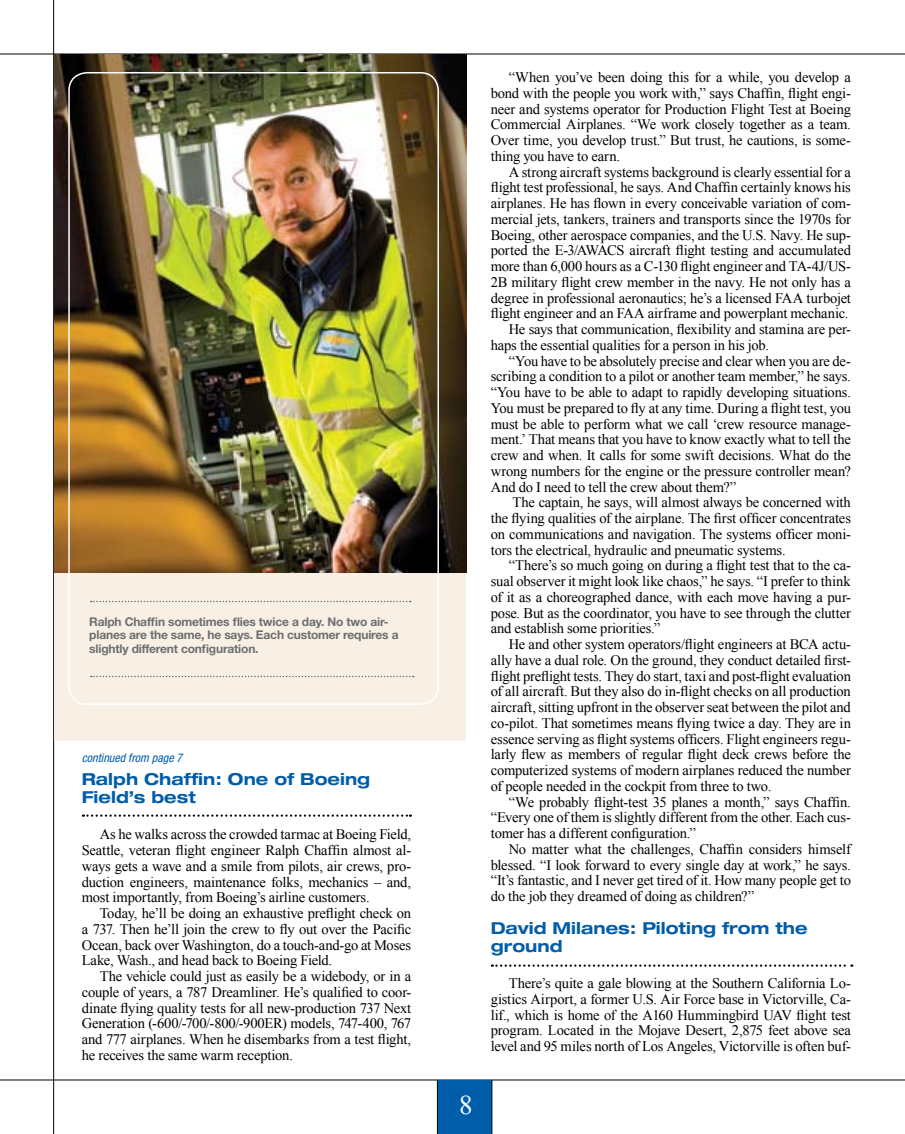
<style>
.page{position:relative;width:905px;height:1134px;background:#fff}
.page>*{position:absolute;margin:0;border:0;box-sizing:border-box;transform-origin:0 0}
.t1{font:27px "Times New Roman";color:#fff}
.t2{font:700 expanded 16.5px/18px "Helvetica Neue";color:#005daa}
.t3{font:14.55px/15.8px "Times New Roman";letter-spacing:-.015em;color:#000;text-align:justify}
.t4{font:700 12px/13.5px "Helvetica Neue";letter-spacing:-.015em;color:#6d6e71}
.t5{font:italic condensed 12px "Helvetica Neue";color:#005daa}
</style>
<div class="page">
<hr style="left:0;top:54px;width:904px;height:1px;background:#000">
<hr style="left:0;top:1080px;width:904px;height:1px;background:#000">
<hr style="left:53px;top:0;width:1px;height:1134px;background:#000">
<div style="left:54px;top:54px;width:412px;height:687px;background:#f8f0e4"></div>
<img style="left:54px;top:54px;width:412px;height:519px">
<div style="left:68px;top:72px;width:371px;height:633px;border:2px solid #fff;border-radius:18px"></div>
<svg style="left:91px;top:601px;width:320px;height:1px"></svg>
<svg style="left:91px;top:676px;width:322px;height:1px"></svg>
<svg style="left:83px;top:814px;width:328px;height:3px"></svg>
<div style="left:437px;top:1080px;width:54px;height:54px;background:#005daa"></div>
<hr style="left:437px;top:1080px;width:1px;height:54px;background:#000">
<hr style="left:491px;top:1080px;width:1px;height:54px;background:#000">
<svg style="left:492px;top:964px;width:360px;height:3px"></svg>
<p class="t4" style="left:89px;top:615px;width:311px">Ralph Chaffin sometimes flies twice a day. No two air&shy;planes are the same, he says. Each customer requires a slightly different configuration.</p>
<p class="t5" style="left:82px;top:751px;width:102px">continued from page 7</p>
<p class="t2" style="left:82px;top:770px;width:290px">Ralph Chaffin: One of Boeing<br>Field’s best</p>
<p class="t3" style="left:82px;top:827px;width:331px;text-indent:18px">As he walks across the crowded tarmac at Boeing Field, Seattle, veteran flight engineer Ralph Chaffin almost al&shy;ways gets a wave and a smile from pilots, air crews, pro&shy;duction engineers, maintenance folks, mechanics – and, most importantly, from Boeing’s airline customers.</p>
<p class="t3" style="left:82px;top:905px;width:331px;text-indent:18px">Today, he’ll be doing an exhaustive preflight check on a 737. Then he’ll join the crew to fly out over the Pacific Ocean, back over Washington, do a touch-and-go at Moses Lake, Wash., and head back to Boeing Field.</p>
<p class="t3" style="left:82px;top:968px;width:331px;text-indent:18px">The vehicle could just as easily be a widebody, or in a couple of years, a 787 Dreamliner. He’s qualified to coor&shy;dinate flying quality tests for all new-production 737 Next Generation (-600/-700/-800/-900ER) models, 747-400, 767 and 777 airplanes. When he disembarks from a test flight, he receives the same warm reception.</p>
<h1 class="t1" style="left:459px;top:1089px;width:15px">8</h1>
<p class="t3" style="left:490px;top:69px;width:361px;text-indent:18px">“When you’ve been doing this for a while, you develop a bond with the people you work with,” says Chaffin, flight engi&shy;neer and systems operator for Production Flight Test at Boeing Commercial Airplanes. “We work closely together as a team.<br>Over time, you develop trust.” But trust, he cautions, is some&shy;thing you have to earn.</p>
<p class="t3" style="left:508px;top:164px;width:343px">A strong aircraft systems background is clearly essential for a</p>
<p class="t3" style="left:490px;top:179px;width:361px">flight test professional, he says. And Chaffin certainly knows his</p>
<p class="t3" style="left:490px;top:195px;width:361px">airplanes. He has flown in every conceivable variation of com-</p>
<p class="t3" style="left:490px;top:211px;width:361px">mercial jets, tankers, trainers and transports since the 1970s for</p>
<p class="t3" style="left:490px;top:227px;width:361px">Boeing, other aerospace companies, and the U.S. Navy. He sup-</p>
<p class="t3" style="left:490px;top:242px;width:362px">ported the E-3/AWACS aircraft flight testing and accumulated</p>
<p class="t3" style="left:490px;top:258px;width:361px">more than 6,000 hours as a C-130 flight engineer and TA-4J/US-</p>
<p class="t3" style="left:490px;top:274px;width:361px">2B military flight crew member in the navy. He not only has a</p>
<p class="t3" style="left:490px;top:290px;width:361px">degree in professional aeronautics; he’s a licensed FAA turbojet</p>
<p class="t3" style="left:490px;top:305px;width:359px">flight engineer and an FAA airframe and powerplant mechanic.</p>
<p class="t3" style="left:508px;top:321px;width:343px">He says that communication, flexibility and stamina are per-</p>
<p class="t3" style="left:490px;top:337px;width:280px">haps the essential qualities for a person in his job.</p>
<p class="t3" style="left:508px;top:353px;width:343px">“You have to be absolutely precise and clear when you are de-</p>
<p class="t3" style="left:490px;top:368px;width:361px">scribing a condition to a pilot or another team member,” he says.</p>
<p class="t3" style="left:490px;top:384px;width:362px">“You have to be able to adapt to rapidly developing situations.</p>
<p class="t3" style="left:490px;top:400px;width:361px">You must be prepared to fly at any time. During a flight test, you</p>
<p class="t3" style="left:490px;top:416px;width:361px">must be able to perform what we call ‘crew resource manage-</p>
<p class="t3" style="left:490px;top:431px;width:362px">ment.’ That means that you have to know exactly what to tell the</p>
<p class="t3" style="left:490px;top:447px;width:362px">crew and when. It calls for some swift decisions. What do the</p>
<p class="t3" style="left:490px;top:463px;width:362px">wrong numbers for the engine or the pressure controller mean?</p>
<p class="t3" style="left:490px;top:479px;width:247px">And do I need to tell the crew about them?”</p>
<p class="t3" style="left:512px;top:494px;width:340px">The captain, he says, will almost always be concerned with</p>
<p class="t3" style="left:490px;top:510px;width:362px">the flying qualities of the airplane. The first officer concentrates</p>
<p class="t3" style="left:490px;top:526px;width:361px">on communications and navigation. The systems officer moni-</p>
<p class="t3" style="left:490px;top:542px;width:296px">tors the electrical, hydraulic and pneumatic systems.</p>
<p class="t3" style="left:508px;top:557px;width:343px">“There’s so much going on during a flight test that to the ca-</p>
<p class="t3" style="left:490px;top:573px;width:361px">sual observer it might look like chaos,” he says. “I prefer to think</p>
<p class="t3" style="left:490px;top:589px;width:361px">of it as a choreographed dance, with each move having a pur-</p>
<p class="t3" style="left:490px;top:605px;width:361px">pose. But as the coordinator, you have to see through the clutter</p>
<p class="t3" style="left:490px;top:620px;width:171px">and establish some priorities.”</p>
<p class="t3" style="left:508px;top:636px;width:343px">He and other system operators/flight engineers at BCA actu-</p>
<p class="t3" style="left:490px;top:652px;width:361px">ally have a dual role. On the ground, they conduct detailed first-</p>
<p class="t3" style="left:490px;top:668px;width:361px">flight preflight tests. They do start, taxi and post-flight evaluation</p>
<p class="t3" style="left:490px;top:683px;width:361px">of all aircraft. But they also do in-flight checks on all production</p>
<p class="t3" style="left:490px;top:699px;width:361px">aircraft, sitting upfront in the observer seat between the pilot and</p>
<p class="t3" style="left:490px;top:715px;width:361px">co-pilot. That sometimes means flying twice a day. They are in</p>
<p class="t3" style="left:490px;top:731px;width:361px">essence serving as flight systems officers. Flight engineers regu-</p>
<p class="t3" style="left:490px;top:746px;width:361px">larly flew as members of regular flight deck crews before the</p>
<p class="t3" style="left:490px;top:762px;width:361px">computerized systems of modern airplanes reduced the number</p>
<p class="t3" style="left:490px;top:778px;width:282px">of people needed in the cockpit from three to two.</p>
<p class="t3" style="left:508px;top:794px;width:343px">“We probably flight-test 35 planes a month,” says Chaffin.</p>
<p class="t3" style="left:490px;top:809px;width:361px">“Every one of them is slightly different from the other. Each cus-</p>
<p class="t3" style="left:490px;top:825px;width:207px">tomer has a different configuration.”</p>
<p class="t3" style="left:508px;top:841px;width:344px">No matter what the challenges, Chaffin considers himself</p>
<p class="t3" style="left:490px;top:857px;width:361px">blessed. “I look forward to every single day at work,” he says.</p>
<p class="t3" style="left:490px;top:872px;width:361px">“It’s fantastic, and I never get tired of it. How many people get to</p>
<p class="t3" style="left:490px;top:888px;width:265px">do the job they dreamed of doing as children?”</p>
<p class="t2" style="left:490px;top:919px;width:318px">David Milanes: Piloting from the ground</p>
<p class="t3" style="left:490px;top:975px;width:362px;text-indent:18px">There’s quite a gale blowing at the Southern California Lo&shy;gistics Airport, a former U.S. Air Force base in Victorville, Ca&shy;lif., which is home of the A160 Hummingbird UAV flight test program. Located in the Mojave Desert, 2,875 feet above sea level and 95 miles north of Los Angeles, Victorville is often buf-</p>
</div>
